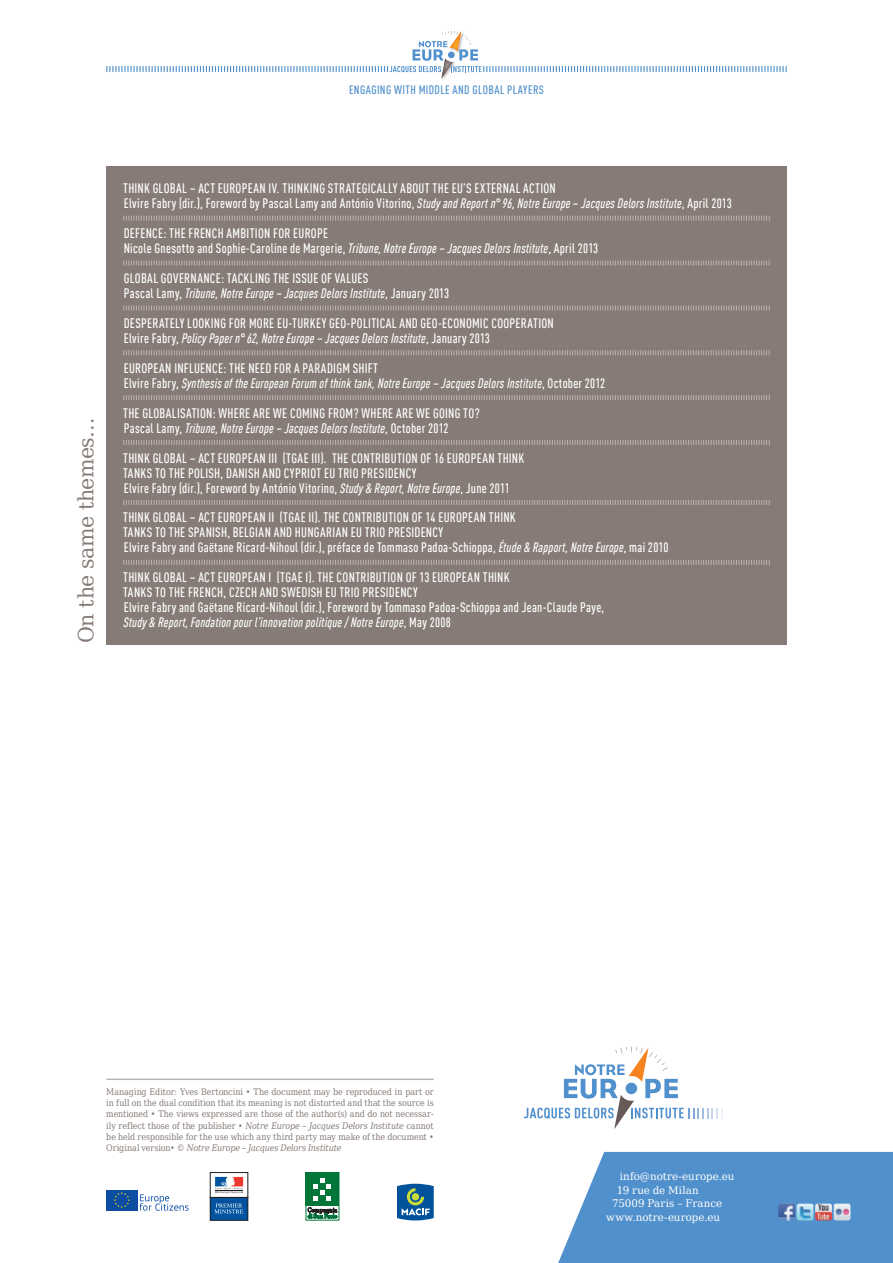
<style>
.page{position:relative;width:893px;height:1263px;background:#fff}
.page>*{position:absolute;margin:0;border:0;box-sizing:border-box;transform-origin:0 0}
.t1{font:21px "DejaVu Serif";letter-spacing:-.025em;color:#867b76}
.PP_SMT_titre{font:500 condensed 13.5px/15px "DIN Offc Pro";letter-spacing:.02em;color:#fff}
.PP_SMT_auteur{font:500 condensed 13.5px "DIN Offc Pro";letter-spacing:.02em;color:#fff}
.PP_SMT_auteur-2{font:italic 500 condensed 13.5px "DIN Offc Pro";letter-spacing:.015em;color:#fff}
.PP_SMT_auteur_fin{font:500 condensed 13.5px/15px "DIN Offc Pro";letter-spacing:.02em;color:#fff}
.EN_TRI_titre_courant{font:500 condensed 12px "DIN Offc Pro";color:#5090cc}
.t2{font:10.5px "DejaVu Serif";letter-spacing:.005em;color:#fff}
.t3{font:9px/11.2px "DejaVu Serif Condensed";letter-spacing:-.005em;color:#867b76;text-align:justify}
.s1{font-style:italic}
.s2{font-style:normal}
</style>
<div class="page">
<svg style="left:558px;top:1152px;width:335px;height:111px;background:#5c97cf"></svg>
<hr style="left:106px;top:1078px;width:328px;height:2px;background:#bcb4b2">
<img style="left:815px;top:1203px;width:17px;height:17px">
<img style="left:778px;top:1203px;width:17px;height:17px">
<img style="left:834px;top:1203px;width:16px;height:17px">
<img style="left:797px;top:1203px;width:16px;height:17px">
<svg style="left:523px;top:1046px;width:199px;height:83px"></svg>
<svg style="left:397px;top:1184px;width:37px;height:36px"></svg>
<div style="left:210px;top:1197px;width:38px;height:23px;background:#0153a0"></div>
<div style="left:210px;top:1197px;width:38px;height:23px;border:1px solid #231f20"></div>
<div style="left:210px;top:1172px;width:38px;height:25px;border:1px solid #231f20"></div>
<svg style="left:215px;top:1177px;width:28px;height:16px"></svg>
<svg style="left:214px;top:1203px;width:29px;height:10px"></svg>
<div style="left:106px;top:1190px;width:31px;height:20px;background:#0d4da1"></div>
<svg style="left:114px;top:1192px;width:16px;height:16px"></svg>
<svg style="left:139px;top:1194px;width:50px;height:17px"></svg>
<div style="left:306px;top:1172px;width:33px;height:48px;border:1px solid #007638"></div>
<div style="left:306px;top:1172px;width:33px;height:34px;background:#007638"></div>
<svg style="left:314px;top:1178px;width:17px;height:23px"></svg>
<svg style="left:308px;top:1207px;width:29px;height:11px"></svg>
<svg style="left:106px;top:31px;width:681px;height:47px"></svg>
<div style="left:106px;top:166px;width:681px;height:479px;background:#867b76"></div>
<svg style="left:123px;top:215px;width:647px;height:6px"></svg>
<svg style="left:123px;top:260px;width:647px;height:6px"></svg>
<svg style="left:123px;top:305px;width:647px;height:6px"></svg>
<svg style="left:123px;top:350px;width:647px;height:6px"></svg>
<svg style="left:123px;top:395px;width:647px;height:6px"></svg>
<svg style="left:123px;top:440px;width:647px;height:5px"></svg>
<svg style="left:123px;top:500px;width:647px;height:5px"></svg>
<svg style="left:123px;top:560px;width:647px;height:5px"></svg>
<p class="EN_TRI_titre_courant" style="left:349px;top:81px;width:12px">Engaging</p>
<p class="EN_TRI_titre_courant" style="left:394px;top:81px;width:7px">with</p>
<p class="EN_TRI_titre_courant" style="left:419px;top:81px;width:13px">Middle</p>
<p class="EN_TRI_titre_courant" style="left:453px;top:81px;width:27px">and global</p>
<p class="EN_TRI_titre_courant" style="left:507px;top:81px;width:7px">players</p>
<p class="t1" style="left:67px;top:643px;width:227px;rotate:-90deg">On the same themes…</p>
<p class="PP_SMT_titre" style="left:123px;top:180px;width:434px">THINK GLOBAL – ACT EUROPEAN IV. THINKING STRATEGICALLY ABOUT THE EU’S EXTERNAL ACTION</p>
<p class="PP_SMT_auteur" style="left:124px;top:193px;width:609px">Elvire Fabry (dir.), Foreword by Pascal Lamy and António Vitorino, <span class="s1">Study and Report n° 96, Notre Europe – Jacques Delors Institute</span>, April 2013</p>
<p class="PP_SMT_titre" style="left:124px;top:225px;width:206px">DEFENCE: THE FRENCH AMBITION FOR EUROPE</p>
<p class="PP_SMT_auteur" style="left:124px;top:238px;width:476px">Nicole Gnesotto and Sophie-Caroline de Margerie, <span class="s1">Tribune, Notre Europe – Jacques Delors Institute</span>, April 2013</p>
<p class="PP_SMT_titre" style="left:124px;top:269px;width:246px">GLOBAL GOVERNANCE: TACKLING THE ISSUE OF VALUES</p>
<p class="PP_SMT_auteur-2" style="left:124px;top:283px;width:327px"><span class="s2">Pascal Lamy,</span> Tribune, Notre Europe – Jacques Delors Institute<span class="s2">, January 2013</span></p>
<p class="PP_SMT_titre" style="left:124px;top:314px;width:432px">DESPERATELY LOOKING FOR MORE EU-TURKEY GEO-POLITICAL AND GEO-ECONOMIC COOPERATION</p>
<p class="PP_SMT_auteur-2" style="left:124px;top:328px;width:368px"><span class="s2">Elvire Fabry,</span> Policy Paper n° 62, Notre Europe – Jacques Delors Institute<span class="s2">, January 2013</span></p>
<p class="PP_SMT_titre" style="left:124px;top:359px;width:256px">EUROPEAN INFLUENCE: THE NEED FOR A PARADIGM SHIFT</p>
<p class="PP_SMT_auteur-2" style="left:124px;top:373px;width:483px"><span class="s2">Elvire Fabry,</span> Synthesis of the European Forum of think tank, Notre Europe – Jacques Delors Institute<span class="s2">, October 2012</span></p>
<p class="PP_SMT_titre" style="left:123px;top:404px;width:358px">THE GLOBALISATION: WHERE ARE WE COMING FROM? WHERE ARE WE GOING TO?</p>
<p class="PP_SMT_auteur-2" style="left:124px;top:418px;width:326px"><span class="s2">Pascal Lamy,</span> Tribune, Notre Europe – Jacques Delors Institute<span class="s2">, October 2012</span></p>
<p class="PP_SMT_titre" style="left:123px;top:449px;width:403px">THINK GLOBAL – ACT EUROPEAN III (TGAE III). THE CONTRIBUTION OF 16 EUROPEAN THINK<br>TANKS TO THE POLISH, DANISH AND CYPRIOT EU TRIO PRESIDENCY</p>
<p class="PP_SMT_auteur" style="left:124px;top:478px;width:388px">Elvire Fabry (dir.), Foreword by António Vitorino, <span class="s1">Study &amp; Report, Notre Europe</span>, June 2011</p>
<p class="PP_SMT_titre" style="left:123px;top:509px;width:394px">THINK GLOBAL – ACT EUROPEAN II (TGAE II). THE CONTRIBUTION OF 14 EUROPEAN THINK<br>TANKS TO THE SPANISH, BELGIAN AND HUNGARIAN EU TRIO PRESIDENCY</p>
<p class="PP_SMT_auteur" style="left:124px;top:538px;width:546px">Elvire Fabry and Gaëtane Ricard-Nihoul (dir.), préface de Tommaso Padoa-Schioppa, <span class="s1">Étude &amp; Rapport, Notre Europe</span>, mai 2010</p>
<p class="PP_SMT_titre" style="left:123px;top:569px;width:388px">THINK GLOBAL – ACT EUROPEAN I (TGAE I). THE CONTRIBUTION OF 13 EUROPEAN THINK<br>TANKS TO THE FRENCH, CZECH AND SWEDISH EU TRIO PRESIDENCY</p>
<p class="PP_SMT_auteur_fin" style="left:124px;top:599px;width:482px">Elvire Fabry and Gaëtane Ricard-Nihoul (dir.), Foreword by Tommaso Padoa-Schioppa and Jean-Claude Paye,<br><span class="s1">Study &amp; Report, Fondation pour l’innovation politique / Notre Europe</span>, May 2008</p>
<p class="t3" style="left:106px;top:1085px;width:329px">Managing Editor: Yves Bertoncini • The document may be reproduced in part or in full on the dual condition that its meaning is not distorted and that the source is mentioned • The views expressed are those of the author(s) and do not necessar&shy;ily reflect those of the publisher • <span class="s1">Notre Europe – Jacques Delors Institute</span> cannot be held responsible for the use which any third party may make of the document • Original version• © <span class="s1">Notre Europe – Jacques Delors Institute</span></p>
<p class="t2" style="left:620px;top:1167px;width:116px">info@notre-europe.eu</p>
<p class="t2" style="left:617px;top:1180px;width:83px">19 rue de Milan</p>
<p class="t2" style="left:612px;top:1194px;width:112px">75009 Paris – France</p>
<p class="t2" style="left:606px;top:1207px;width:115px">www.notre-europe.eu</p>
</div>
